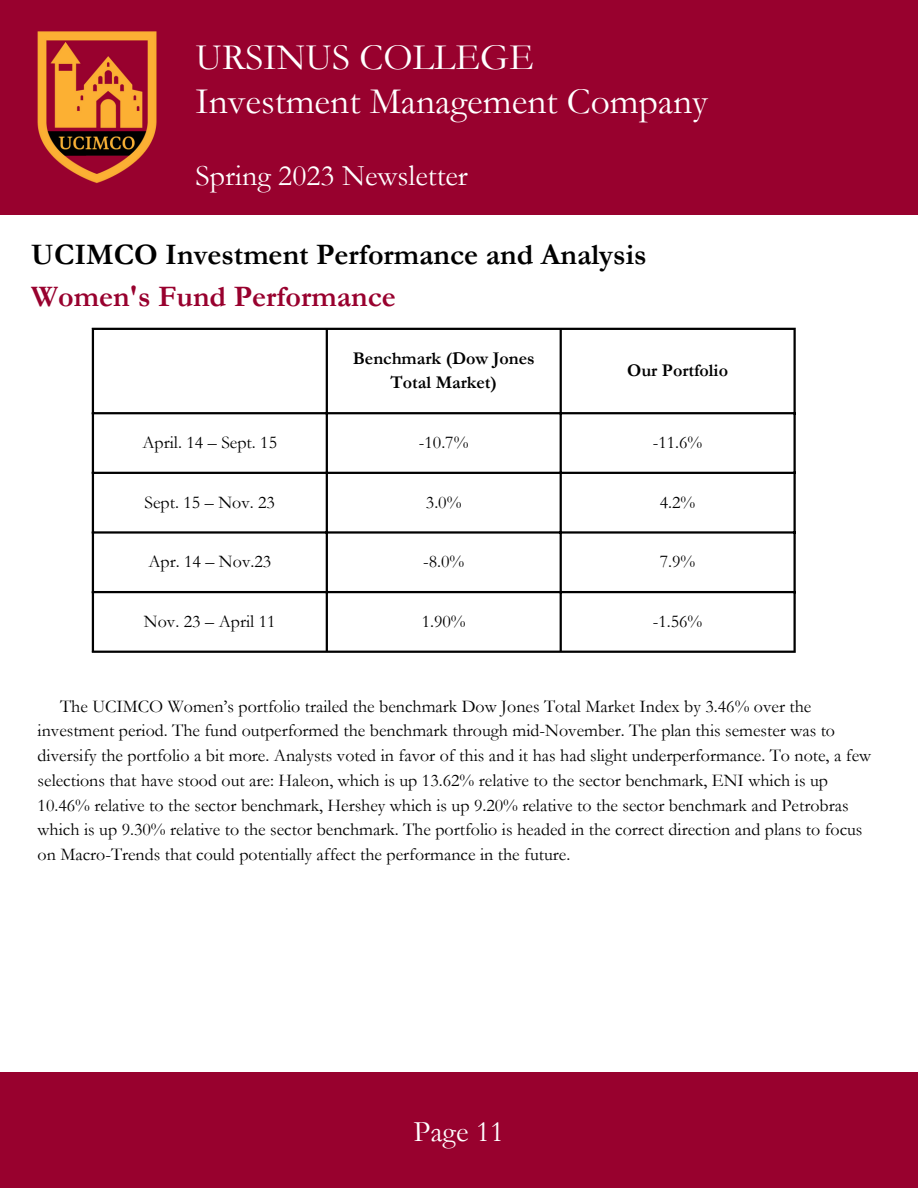
<style>
.page{position:relative;width:918px;height:1188px;background:#fff}
.page>*{position:absolute;margin:0;border:0;box-sizing:border-box;transform-origin:0 0}
.t1{font:37.5px "Garamond";color:#fff}
.t2{font:700 30px/41.7px "Garamond";color:#000}
.t3{font:30px "Garamond";color:#fff}
.t4{font:18px/24.8px "Garamond";color:#000}
.t5{font:700 18px/24.8px "Garamond";color:#000;text-align:center}
.s1{color:#98012e}
</style>
<div class="page">
<div style="left:0;top:0;width:918px;height:215px;background:#98012e"></div>
<div style="left:0;top:1073px;width:918px;height:115px;background:#98012e"></div>
<img style="left:37px;top:31px;width:120px;height:152px">
<hr style="left:92px;top:330px;width:2px;height:321px;background:#000">
<hr style="left:326px;top:330px;width:2px;height:321px;background:#000">
<hr style="left:560px;top:330px;width:2px;height:321px;background:#000">
<hr style="left:793px;top:330px;width:3px;height:321px;background:#000">
<hr style="left:92px;top:328px;width:704px;height:2px;background:#000">
<hr style="left:92px;top:412px;width:704px;height:2px;background:#000">
<hr style="left:92px;top:472px;width:704px;height:2px;background:#000">
<hr style="left:92px;top:531px;width:704px;height:3px;background:#000">
<hr style="left:92px;top:591px;width:704px;height:2px;background:#000">
<hr style="left:92px;top:651px;width:704px;height:2px;background:#000">
<p class="t1" style="left:196px;top:37px;width:340px">URSINUS COLLEGE</p>
<p class="t1" style="left:196px;top:81px;width:514px">Investment Management Company</p>
<p class="t3" style="left:196px;top:159px;width:274px">Spring 2023 Newsletter</p>
<h4 class="t2" style="left:31px;top:234px;width:617px">UCIMCO Investment Performance and Analysis<br><span class="s1">Women's Fund Performance</span></h4>
<h1 class="t5" style="left:353px;top:346px;width:183px">Benchmark (Dow Jones<br>Total Market)</h1>
<h2 class="t5" style="left:627px;top:358px;width:102px">Our Portfolio</h2>
<h4 class="t4" style="left:142px;top:430px;width:136px">April. 14 – Sept. 15</h4>
<h3 class="t4" style="left:419px;top:430px;width:51px">-10.7%</h3>
<p class="t4" style="left:653px;top:430px;width:51px">-11.6%</p>
<p class="t4" style="left:145px;top:490px;width:132px">Sept. 15 – Nov. 23</p>
<p class="t4" style="left:426px;top:490px;width:37px">3.0%</p>
<p class="t4" style="left:660px;top:490px;width:37px">4.2%</p>
<p class="t4" style="left:148px;top:550px;width:124px">Apr. 14 – Nov.23</p>
<p class="t4" style="left:423px;top:550px;width:43px">-8.0%</p>
<p class="t4" style="left:660px;top:550px;width:37px">7.9%</p>
<p class="t4" style="left:144px;top:609px;width:133px">Nov. 23 – April 11</p>
<p class="t4" style="left:422px;top:609px;width:45px">1.90%</p>
<p class="t4" style="left:653px;top:609px;width:51px">-1.56%</p>
<p class="t4" style="left:38px;top:694px;width:835px;text-indent:22px">The UCIMCO Women’s portfolio trailed the benchmark Dow Jones Total Market Index by 3.46% over the investment period. The fund outperformed the benchmark through mid-November. The plan this semester was to diversify the portfolio a bit more. Analysts voted in favor of this and it has had slight underperformance. To note, a few selections that have stood out are: Haleon, which is up 13.62% relative to the sector benchmark, ENI which is up 10.46% relative to the sector benchmark, Hershey which is up 9.20% relative to the sector benchmark and Petrobras which is up 9.30% relative to the sector benchmark. The portfolio is headed in the correct direction and plans to focus on Macro-Trends that could potentially affect the performance in the future.</p>
<p class="t3" style="left:414px;top:1116px;width:92px">Page 11</p>
</div>
